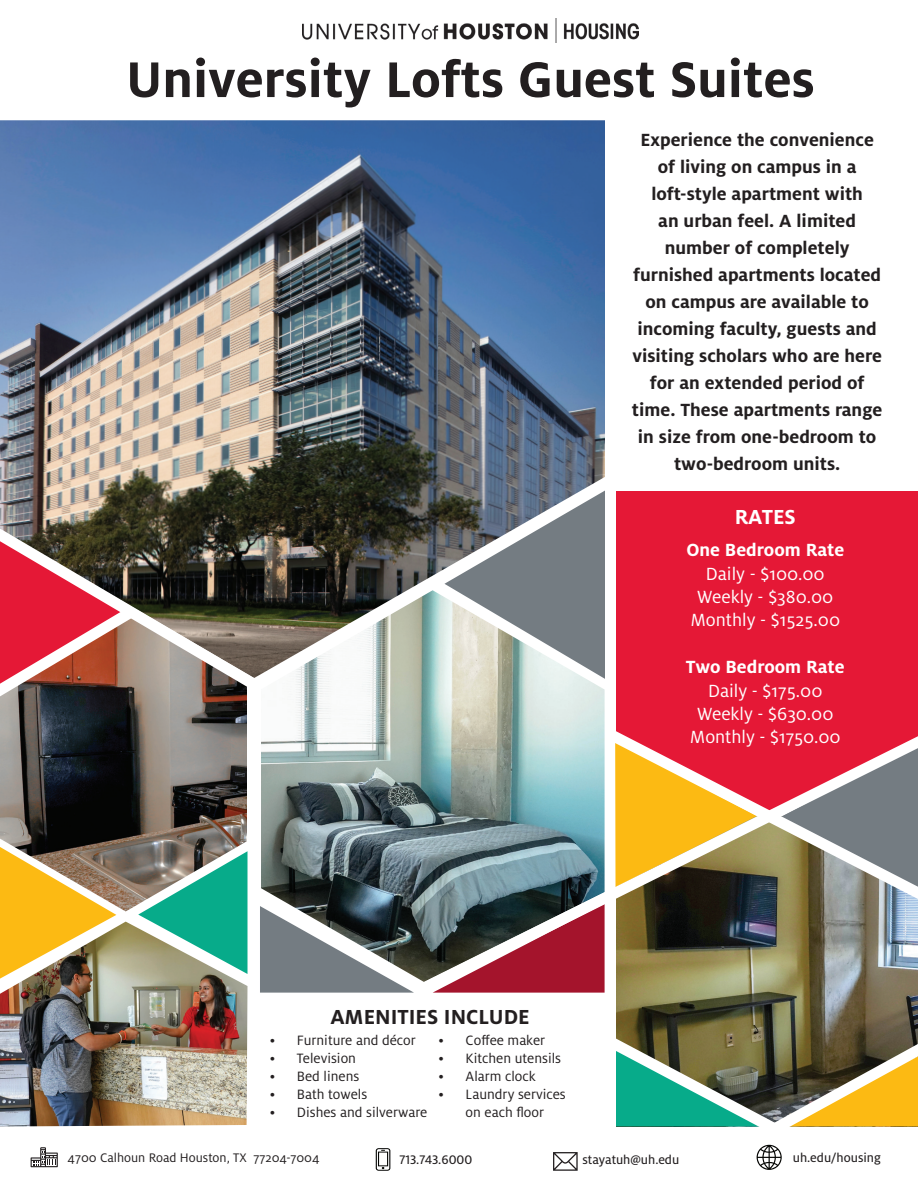
<style>
.page{position:relative;width:918px;height:1188px;background:#fff}
.page>*{position:absolute;margin:0;border:0;box-sizing:border-box;transform-origin:0 0}
.t1{font:700 55.5px "Milo OT";color:#231f20}
.t2{font:700 22.5px "Milo OT";color:#231f20}
.t3{font:700 22.5px "Milo OT";color:#fff}
.t4{font:700 19.5px/27px "Milo OT";color:#231f20;text-align:center}
.t5{font:19.5px/23.4px "Milo OT";color:#fff;text-align:center}
.t6{font:700 19.5px "Milo OT";color:#fff}
.t7{font:15px/18px "Milo OT";color:#231f20;text-align:center}
.t8{font:13.8px "Milo OT Text";color:#231f20}
.t9{font:13.8px "Milo OT";color:#231f20}
</style>
<div class="page">
<svg style="left:376px;top:1148px;width:14px;height:23px"></svg>
<svg style="left:553px;top:1152px;width:25px;height:19px"></svg>
<svg style="left:31px;top:1147px;width:27px;height:20px"></svg>
<div style="left:614px;top:491px;width:304px;height:127px;background:#e51836"></div>
<img style="left:616px;top:995px;width:302px;height:42px">
<img style="left:302px;top:19px;width:336px;height:24px">
<img style="left:261px;top:678px;width:344px;height:301px">
<img style="left:0;top:736px;width:247px;height:175px">
<img style="left:0;top:120px;width:605px;height:558px">
<svg style="left:444px;top:490px;width:161px;height:189px;background:#959b9d"></svg>
<div style="left:616px;top:618px;width:302px;height:112px;background:#e51836"></div>
<svg style="left:616px;top:1037px;width:302px;height:133px"></svg>
<div style="left:605px;top:120px;width:11px;height:1006px;background:#fff"></div>
<svg style="left:0;top:529px;width:260px;height:207px;background:#815552"></svg>
<div style="left:248px;top:681px;width:13px;height:451px;background:#fff"></div>
<svg style="left:260px;top:906px;width:154px;height:87px"></svg>
<img style="left:419px;top:736px;width:499px;height:259px">
<svg style="left:609px;top:730px;width:309px;height:169px;background:#be8062"></svg>
<img style="left:0;top:922px;width:248px;height:204px">
<svg style="left:138px;top:851px;width:110px;height:123px"></svg>
<svg style="left:0;top:847px;width:116px;height:132px;background:#d0a94d"></svg>
<h1 class="t1" style="left:126px;top:48px;width:690px">University Lofts Guest Suites</h1>
<p class="t4" style="left:632px;top:126px;width:252px">Experience the convenience of living on campus in a loft-style apartment with<br>an urban feel. A limited number of completely furnished apartments located on campus are available to incoming faculty, guests and visiting scholars who are here for an extended period of time. These apartments range in size from one-bedroom to two-bedroom units.</p>
<p class="t3" style="left:735px;top:505px;width:62px">RATES</p>
<p class="t2" style="left:331px;top:1004px;width:201px">AMENITIES INCLUDE</p>
<p class="t7" style="left:270px;top:1032px;width:148px">• Furniture and décor</p>
<p class="t7" style="left:270px;top:1050px;width:88px">• Television</p>
<p class="t7" style="left:270px;top:1068px;width:91px">• Bed linens</p>
<p class="t7" style="left:270px;top:1086px;width:99px">• Bath towels</p>
<p class="t7" style="left:270px;top:1104px;width:159px">• Dishes and silverware</p>
<p class="t7" style="left:439px;top:1032px;width:108px">• Coffee maker</p>
<p class="t7" style="left:439px;top:1050px;width:124px">• Kitchen utensils</p>
<p class="t7" style="left:439px;top:1068px;width:99px">• Alarm clock</p>
<p class="t7" style="left:439px;top:1086px;width:129px">• Laundry services on each floor</p>
<p class="t6" style="left:686px;top:539px;width:159px">One Bedroom Rate</p>
<p class="t5" style="left:690px;top:562px;width:151px">Daily - $100.00<br>Weekly - $380.00<br>Monthly - $1525.00</p>
<p class="t6" style="left:686px;top:656px;width:160px">Two Bedroom Rate</p>
<p class="t5" style="left:690px;top:679px;width:153px">Daily - $175.00<br>Weekly - $630.00<br>Monthly - $1750.00</p>
<p class="t9" style="left:68px;top:1150px;width:254px">4700 Calhoun Road Houston, TX 77204-7004</p>
<p class="t8" style="left:399px;top:1152px;width:74px">713.743.6000</p>
<p class="t8" style="left:582px;top:1152px;width:98px">stayatuh@uh.edu</p>
<p class="t8" style="left:793px;top:1151px;width:90px">uh.edu/housing</p>
</div>
